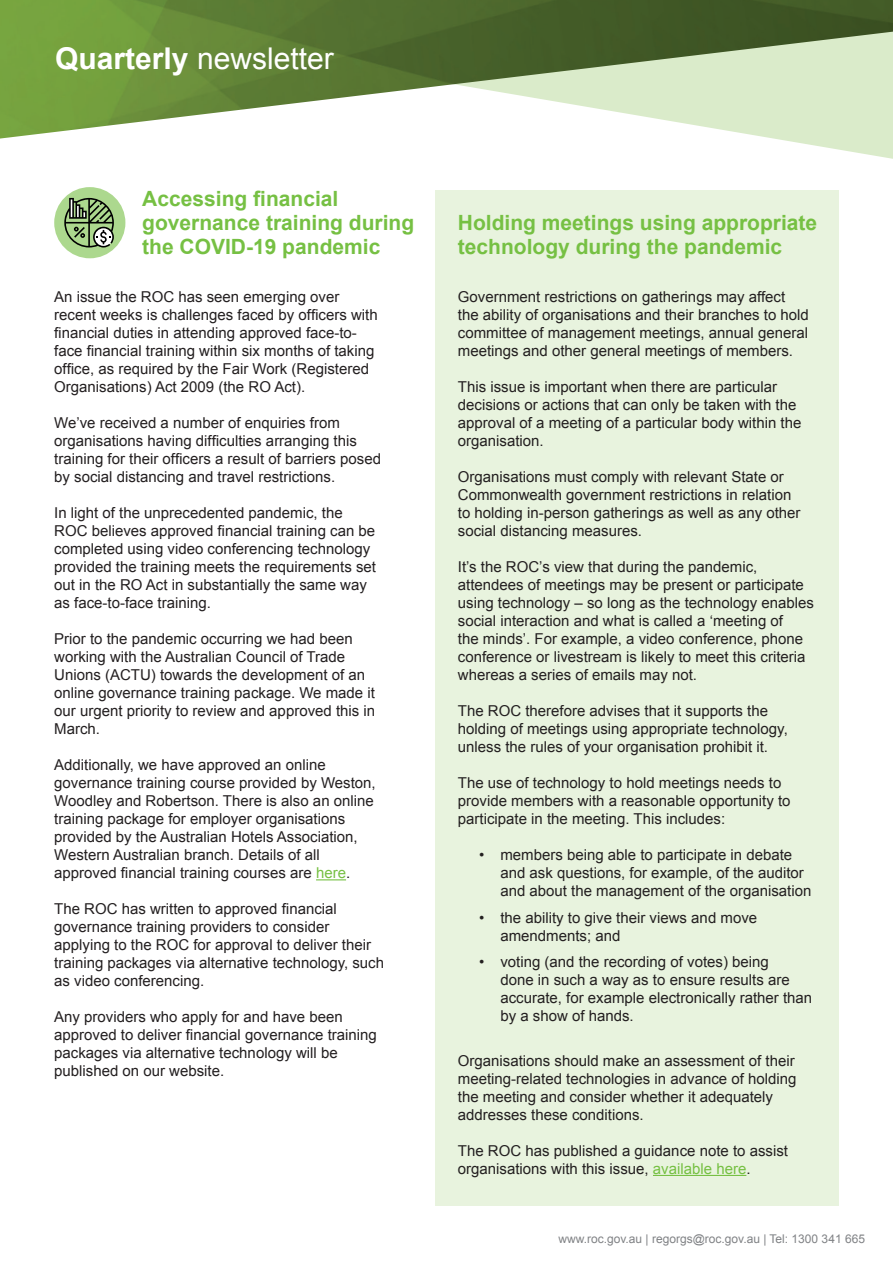
<style>
.page{position:relative;width:893px;height:1263px;background:#fff}
.page>*{position:absolute;margin:0;border:0;box-sizing:border-box;transform-origin:0 0}
.t1{font:30px "Arial";color:#fff}
.t2{font:700 21px/24px "Arial";color:#76c043}
.t3{font:15px/18px "Arial";color:#231f20}
.t4{font:12px "Arial";color:#808285}
.s1{font-weight:700}
.s2{color:#76c043}
</style>
<div class="page">
<svg style="left:783px;top:140px;width:110px;height:19px"></svg>
<img style="left:0;top:0;width:893px;height:140px">
<div style="left:435px;top:190px;width:404px;height:1016px;background:#e8f3de"></div>
<hr style="left:316px;top:879px;width:30px;height:1px;background:#76c043">
<div style="left:54px;top:187px;width:71px;height:71px;background:#acd88e;border-radius:50%"></div>
<svg style="left:64px;top:198px;width:50px;height:49px"></svg>
<hr style="left:653px;top:1175px;width:93px;height:1px;background:#76c043">
<h1 class="t1" style="left:55px;top:38px;width:280px"><span class="s1">Quarterly</span> newsletter</h1>
<h2 class="t2" style="left:142px;top:187px;width:273px">Accessing financial governance training during the COVID-19 pandemic</h2>
<p class="t3" style="left:54px;top:288px;width:325px">An issue the ROC has seen emerging over recent weeks is challenges faced by officers with financial duties in attending approved face-to&shy;face financial training within six months of taking office, as required by the Fair Work (Registered Organisations) Act 2009 (the RO Act).</p>
<p class="t3" style="left:54px;top:414px;width:328px">We’ve received a number of enquiries from organisations having difficulties arranging this training for their officers a result of barriers posed by social distancing and travel restrictions.</p>
<p class="t3" style="left:54px;top:504px;width:323px">In light of the unprecedented pandemic, the ROC believes approved financial training can be completed using video conferencing technology provided the training meets the requirements set out in the RO Act in substantially the same way as face-to-face training.</p>
<p class="t3" style="left:54px;top:630px;width:322px">Prior to the pandemic occurring we had been working with the Australian Council of Trade Unions (ACTU) towards the development of an online governance training package. We made it our urgent priority to review and approved this in March.</p>
<p class="t3" style="left:54px;top:756px;width:323px">Additionally, we have approved an online governance training course provided by Weston, Woodley and Robertson. There is also an online training package for employer organisations provided by the Australian Hotels Association, Western Australian branch. Details of all approved financial training courses are <span class="s2">here</span>.</p>
<p class="t3" style="left:54px;top:900px;width:331px">The ROC has written to approved financial governance training providers to consider applying to the ROC for approval to deliver their training packages via alternative technology, such as video conferencing.</p>
<p class="t3" style="left:54px;top:1008px;width:324px">Any providers who apply for and have been approved to deliver financial governance training packages via alternative technology will be published on our website.</p>
<h2 class="t2" style="left:458px;top:211px;width:361px">Holding meetings using appropriate technology during the pandemic</h2>
<p class="t3" style="left:458px;top:288px;width:353px">Government restrictions on gatherings may affect the ability of organisations and their branches to hold committee of management meetings, annual general meetings and other general meetings of members.</p>
<p class="t3" style="left:458px;top:378px;width:345px">This issue is important when there are particular decisions or actions that can only be taken with the approval of a meeting of a particular body within the organisation.</p>
<p class="t3" style="left:458px;top:468px;width:344px">Organisations must comply with relevant State or Commonwealth government restrictions in relation to holding in-person gatherings as well as any other social distancing measures.</p>
<p class="t3" style="left:458px;top:558px;width:358px">It’s the ROC’s view that during the pandemic, attendees of meetings may be present or participate using technology – so long as the technology enables social interaction and what is called a ‘meeting of<br>the minds’. For example, a video conference, phone conference or livestream is likely to meet this criteria whereas a series of emails may not.</p>
<p class="t3" style="left:458px;top:702px;width:331px">The ROC therefore advises that it supports the holding of meetings using appropriate technology, unless the rules of your organisation prohibit it.</p>
<p class="t3" style="left:458px;top:774px;width:334px">The use of technology to hold meetings needs to provide members with a reasonable opportunity to participate in the meeting. This includes:</p>
<p class="t3" style="left:500px;top:846px;width:313px;text-indent:-21px">• members being able to participate in debate and ask questions, for example, of the auditor and about the management of the organisation</p>
<p class="t3" style="left:500px;top:909px;width:258px;text-indent:-21px">• the ability to give their views and move amendments; and</p>
<p class="t3" style="left:500px;top:953px;width:313px;text-indent:-21px">• voting (and the recording of votes) being<br>done in such a way as to ensure results are accurate, for example electronically rather than by a show of hands.</p>
<p class="t3" style="left:458px;top:1052px;width:340px">Organisations should make an assessment of their meeting-related technologies in advance of holding the meeting and consider whether it adequately addresses these conditions.</p>
<p class="t3" style="left:458px;top:1142px;width:332px">The ROC has published a guidance note to assist organisations with this issue, <span class="s2">available here</span>.</p>
<p class="t4" style="left:558px;top:1231px;width:308px">www.roc.gov.au | regorgs@roc.gov.au | Tel: 1300 341 665</p>
</div>
